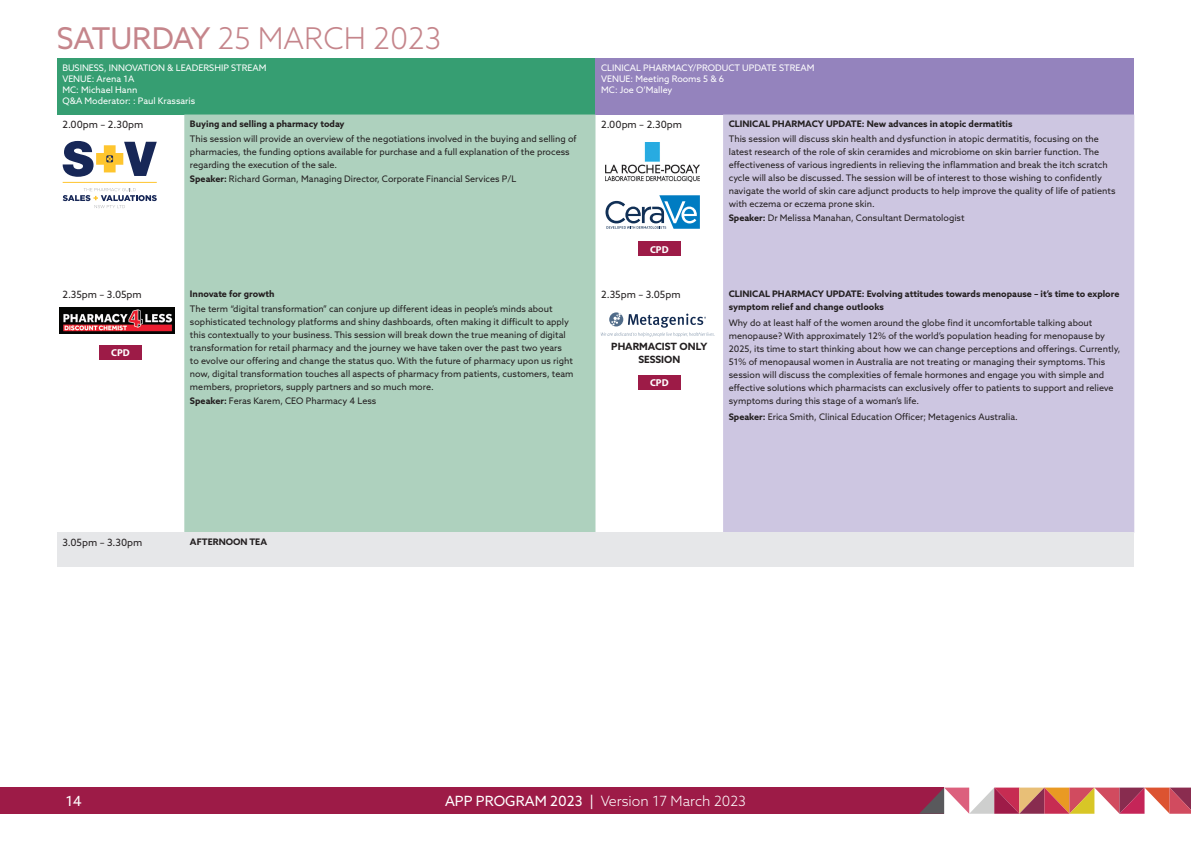
<style>
.page{position:relative;width:1191px;height:842px;background:#fff}
.page>*{position:absolute;margin:0;border:0;box-sizing:border-box;transform-origin:0 0}
.t1{font:300 30px "Azo Sans";color:#c5858b}
.t2{font:300 14.1px "Azo Sans";color:#fff}
.t3{font:14px "Azo Sans";color:#fff}
.t4{font:10px "Azo Sans";color:#231f20}
.t5{font:700 10px/13px "Azo Sans";color:#231f20;text-align:center}
.t6{font:700 10px "Myriad Pro";color:#fff}
.t7{font:9px/13px "Azo Sans";color:#231f20}
.t8{font:700 9px/13px "Azo Sans";color:#231f20}
.t9{font:9px/11px "Azo Sans";color:#fff}
.s1{font-weight:400}
.s2{font-weight:700}
</style>
<div class="page">
<div style="left:0;top:787px;width:943px;height:27px;background:#9d1b47"></div>
<svg style="left:919px;top:787px;width:272px;height:27px"></svg>
<div style="left:57px;top:58px;width:538px;height:57px;background:#369e72"></div>
<div style="left:595px;top:58px;width:539px;height:57px;background:#9483bd"></div>
<div style="left:184px;top:115px;width:411px;height:418px;background:#aed1be"></div>
<div style="left:723px;top:115px;width:411px;height:418px;background:#cdc6e1"></div>
<div style="left:57px;top:533px;width:127px;height:34px;background:#e6e7e9"></div>
<div style="left:184px;top:533px;width:950px;height:34px;background:#e6e7e9"></div>
<img style="left:605px;top:142px;width:95px;height:39px">
<svg style="left:601px;top:313px;width:114px;height:24px"></svg>
<img style="left:60px;top:307px;width:115px;height:26px">
<hr style="left:63px;top:182px;width:94px;height:1px;background:#fec52e">
<svg style="left:63px;top:188px;width:94px;height:20px"></svg>
<svg style="left:63px;top:141px;width:94px;height:36px"></svg>
<svg style="left:605px;top:195px;width:95px;height:34px"></svg>
<div style="left:638px;top:242px;width:42px;height:14px;background:#9d1b47"></div>
<div style="left:638px;top:375px;width:42px;height:14px;background:#9d1b47"></div>
<div style="left:99px;top:345px;width:43px;height:14px;background:#9d1b47"></div>
<h1 class="t1" style="left:57px;top:19px;width:386px"><span class="s1">SATURDAY</span> 25 MARCH 2023</h1>
<p class="t9" style="left:62px;top:62px;width:206px">BUSINESS, INNOVATION &amp; LEADERSHIP STREAM<br>VENUE: Arena 1A<br>MC: Michael Hann<br>Q&amp;A Moderator: : Paul Krassaris</p>
<p class="t9" style="left:601px;top:62px;width:215px">CLINICAL PHARMACY/PRODUCT UPDATE STREAM<br>VENUE: Meeting Rooms 5 &amp; 6<br>MC: Joe O’Malley</p>
<p class="t4" style="left:62px;top:118px;width:82px">2.00pm – 2.30pm</p>
<p class="t8" style="left:190px;top:117px;width:156px">Buying and selling a pharmacy today</p>
<p class="t7" style="left:190px;top:132px;width:388px">This session will provide an overview of the negotiations involved in the buying and selling of pharmacies, the funding options available for purchase and a full explanation of the process regarding the execution of the sale.</p>
<p class="t7" style="left:190px;top:172px;width:328px"><span class="s2">Speaker:</span> Richard Gorman, Managing Director, Corporate Financial Services P/L</p>
<p class="t4" style="left:601px;top:118px;width:82px">2.00pm – 2.30pm</p>
<p class="t8" style="left:729px;top:117px;width:285px">CLINICAL PHARMACY UPDATE: New advances in atopic dermatitis</p>
<p class="t7" style="left:729px;top:132px;width:388px">This session will discuss skin health and dysfunction in atopic dermatitis, focusing on the latest research of the role of skin ceramides and microbiome on skin barrier function. The effectiveness of various ingredients in relieving the inflammation and break the itch scratch cycle will also be discussed. The session will be of interest to those wishing to confidently navigate the world of skin care adjunct products to help improve the quality of life of patients with eczema or eczema prone skin.</p>
<p class="t7" style="left:729px;top:211px;width:237px"><span class="s2">Speaker:</span> Dr Melissa Manahan, Consultant Dermatologist</p>
<p class="t4" style="left:62px;top:288px;width:81px">2.35pm – 3.05pm</p>
<p class="t8" style="left:190px;top:288px;width:86px">Innovate for growth</p>
<p class="t7" style="left:190px;top:302px;width:385px">The term “digital transformation” can conjure up different ideas in people’s minds about sophisticated technology platforms and shiny dashboards, often making it difficult to apply this contextually to your business. This session will break down the true meaning of digital transformation for retail pharmacy and the journey we have taken over the past two years<br>to evolve our offering and change the status quo. With the future of pharmacy upon us right now, digital transformation touches all aspects of pharmacy from patients, customers, team members, proprietors, supply partners and so much more.</p>
<p class="t7" style="left:190px;top:394px;width:188px"><span class="s2">Speaker:</span> Feras Karem, CEO Pharmacy 4 Less</p>
<p class="t6" style="left:111px;top:346px;width:20px">CPD</p>
<p class="t6" style="left:650px;top:243px;width:20px">CPD</p>
<p class="t4" style="left:601px;top:288px;width:81px">2.35pm – 3.05pm</p>
<p class="t5" style="left:611px;top:340px;width:97px">PHARMACIST ONLY<br>SESSION</p>
<p class="t6" style="left:650px;top:376px;width:20px">CPD</p>
<p class="t8" style="left:729px;top:288px;width:392px">CLINICAL PHARMACY UPDATE: Evolving attitudes towards menopause – it’s time to explore symptom relief and change outlooks</p>
<p class="t7" style="left:729px;top:316px;width:393px">Why do at least half of the women around the globe find it uncomfortable talking about menopause? With approximately 12% of the world’s population heading for menopause by 2025, its time to start thinking about how we can change perceptions and offerings. Currently, 51% of menopausal women in Australia are not treating or managing their symptoms. This session will discuss the complexities of female hormones and engage you with simple and effective solutions which pharmacists can exclusively offer to patients to support and relieve symptoms during this stage of a woman’s life.</p>
<p class="t7" style="left:729px;top:410px;width:290px"><span class="s2">Speaker:</span> Erica Smith, Clinical Education Officer; Metagenics Australia.</p>
<p class="t4" style="left:62px;top:536px;width:82px">3.05pm – 3.30pm</p>
<p class="t8" style="left:190px;top:536px;width:79px">AFTERNOON TEA</p>
<h3 class="t3" style="left:66px;top:792px;width:18px">14</h3>
<h2 class="t2" style="left:445px;top:792px;width:302px"><span class="s1">APP PROGRAM 2023 |</span> Version 17 March 2023</h2>
</div>
